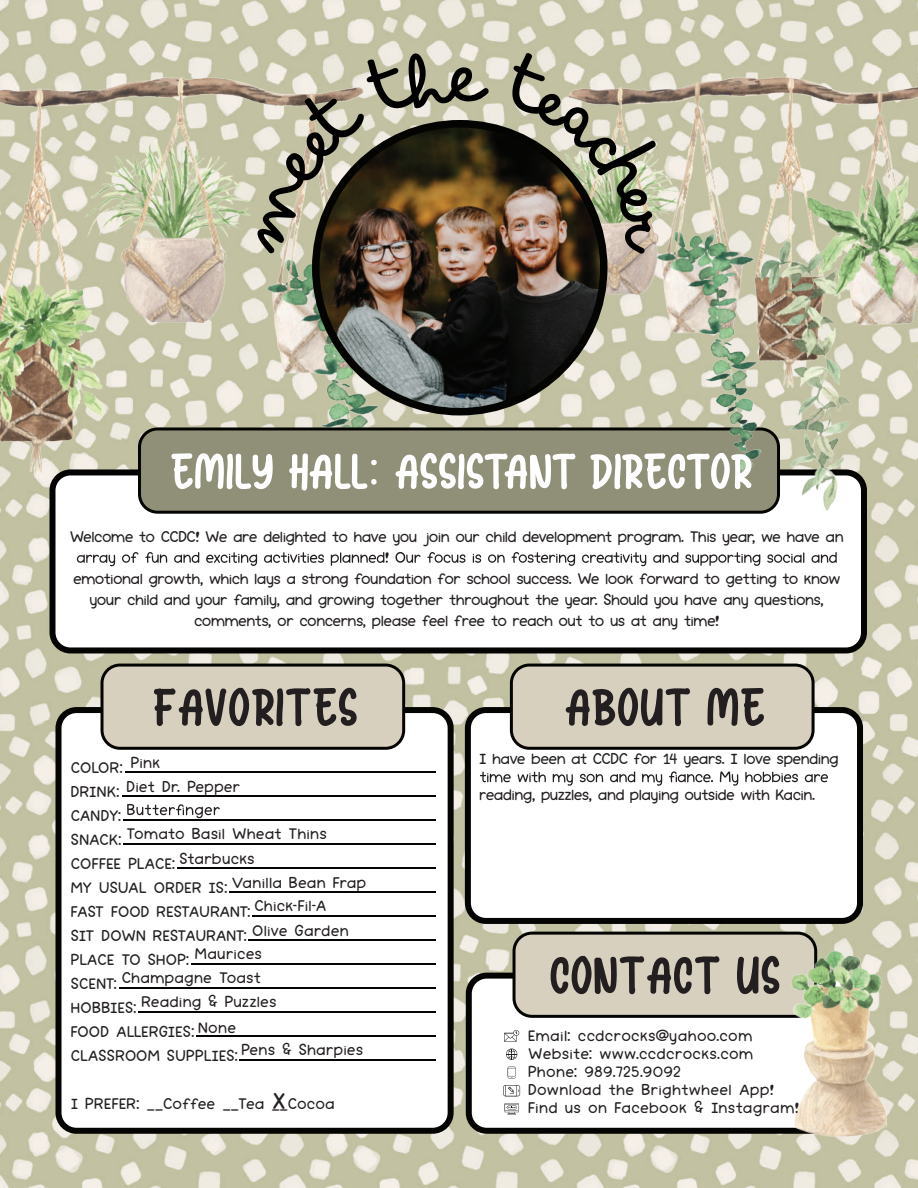
<style>
.page{position:relative;width:918px;height:1188px;background:#fff}
.page>*{position:absolute;margin:0;border:0;box-sizing:border-box;transform-origin:0 0}
.t1{font:78px "Cuty Tubby";color:#231f20}
.t2{font:73.35px "Cuty Tubby";color:#fff}
.t3{font:27.75px "Office Notes Font Lollipop Regular";color:#231f20}
.t4{font:18px/21px "Office Notes Font Lollipop Regular";letter-spacing:.015em;color:#231f20;text-align:center}
.t5{font:18px/24px "Office Notes Font Lollipop Regular";letter-spacing:.04em;color:#231f20}
.t6{font:18px/18px "Office Notes Font Lollipop Regular";letter-spacing:.05em;color:#231f20}
.t7{font:18px/24px "Office Notes Font Lollipop Regular";letter-spacing:.045em;color:#231f20}
</style>
<div class="page">
<img style="left:0;top:0;width:918px;height:1188px">
<img style="left:0;top:71px;width:397px;height:461px">
<div style="left:52px;top:472px;width:812px;height:178px;background:#fff;border-radius:18px"></div>
<div style="left:50px;top:469px;width:817px;height:184px;border:6px solid #040503;border-radius:18px"></div>
<div style="left:140px;top:429px;width:639px;height:83px;background:#908f77;border-radius:18px"></div>
<div style="left:138px;top:427px;width:642px;height:87px;border:3px solid #040503;border-radius:18px"></div>
<div style="left:59px;top:710px;width:392px;height:421px;background:#fff;border-radius:18px"></div>
<div style="left:56px;top:707px;width:398px;height:427px;border:6px solid #040503;border-radius:18px"></div>
<div style="left:469px;top:976px;width:392px;height:155px;background:#fff;border-radius:18px"></div>
<div style="left:466px;top:973px;width:398px;height:161px;border:6px solid #040503;border-radius:18px"></div>
<div style="left:102px;top:665px;width:302px;height:83px;background:#d8d0be;border-radius:18px"></div>
<div style="left:101px;top:664px;width:304px;height:86px;border:3px solid #040503;border-radius:18px"></div>
<div style="left:514px;top:933px;width:302px;height:83px;background:#d8d0be;border-radius:18px"></div>
<div style="left:513px;top:932px;width:304px;height:86px;border:3px solid #040503;border-radius:18px"></div>
<svg style="left:77px;top:552px;width:760px;height:15px"></svg>
<div style="left:468px;top:710px;width:392px;height:211px;background:#fff;border-radius:18px"></div>
<div style="left:465px;top:707px;width:398px;height:217px;border:6px solid #040503;border-radius:18px"></div>
<div style="left:511px;top:665px;width:302px;height:83px;background:#d8d0be;border-radius:18px"></div>
<div style="left:510px;top:664px;width:305px;height:86px;border:3px solid #040503;border-radius:18px"></div>
<img style="left:788px;top:947px;width:102px;height:191px">
<svg style="left:504px;top:1030px;width:15px;height:12px"></svg>
<svg style="left:506px;top:1049px;width:11px;height:11px"></svg>
<svg style="left:508px;top:1067px;width:8px;height:11px"></svg>
<svg style="left:503px;top:1085px;width:17px;height:11px"></svg>
<svg style="left:505px;top:1103px;width:14px;height:12px"></svg>
<img style="left:540px;top:71px;width:378px;height:443px">
<div style="left:312px;top:120px;width:296px;height:295px;border:15px solid #040503;border-radius:50%"></div>
<img style="left:320px;top:127px;width:280px;height:281px;border-radius:140px">
<hr style="left:125px;top:771px;width:311px;height:1px;background:#040503">
<hr style="left:122px;top:795px;width:314px;height:2px;background:#040503">
<hr style="left:124px;top:819px;width:312px;height:2px;background:#040503">
<hr style="left:124px;top:843px;width:312px;height:2px;background:#040503">
<hr style="left:177px;top:867px;width:259px;height:2px;background:#040503">
<hr style="left:229px;top:892px;width:207px;height:1px;background:#040503">
<hr style="left:252px;top:915px;width:184px;height:2px;background:#040503">
<hr style="left:248px;top:939px;width:188px;height:2px;background:#040503">
<hr style="left:119px;top:987px;width:317px;height:1px;background:#040503">
<hr style="left:191px;top:963px;width:245px;height:2px;background:#040503">
<hr style="left:196px;top:1036px;width:240px;height:1px;background:#040503">
<hr style="left:239px;top:1059px;width:197px;height:2px;background:#040503">
<hr style="left:138px;top:1011px;width:298px;height:2px;background:#040503">
<svg style="left:127px;top:804px;width:93px;height:15px"></svg>
<svg style="left:480px;top:771px;width:348px;height:15px"></svg>
<svg style="left:251px;top:48px;width:239px;height:209px;background:#9d937b"></svg>
<img style="left:500px;top:50px;width:174px;height:206px">
<h2 class="t2" style="left:170px;top:421px;width:584px">Emily Hall: Assistant Director</h2>
<p class="t4" style="left:70px;top:526px;width:775px">Welcome to CCDC! We are delighted to have you join our child development program. This year, we have an</p>
<p class="t4" style="left:73px;top:568px;width:768px">emotional growth, which lays a strong foundation for school success. We look forward to getting to know your child and your family, and growing together throughout the year. Should you have any questions, comments, or concerns, please feel free to reach out to us at any time!</p>
<h1 class="t1" style="left:153px;top:653px;width:207px">FAVORITES</h1>
<h1 class="t1" style="left:564px;top:653px;width:202px">ABOUT ME</h1>
<p class="t7" style="left:127px;top:751px;width:115px">Pink<br>Diet Dr. Pepper</p>
<p class="t7" style="left:180px;top:821px;width:148px;line-height:25.3px;text-indent:-53px">Tomato Basil Wheat Thins<br>Starbucks</p>
<p class="t6" style="left:232px;top:874px;width:136px">Vanilla Bean Frap</p>
<p class="t6" style="left:255px;top:898px;width:73px">Chick-Fil-A</p>
<p class="t6" style="left:253px;top:922px;width:97px">Olive Garden</p>
<p class="t6" style="left:195px;top:945px;width:68px">Maurices</p>
<p class="t6" style="left:122px;top:969px;width:140px">Champagne Toast</p>
<p class="t5" style="left:142px;top:990px;width:136px">Reading &amp; Puzzles</p>
<p class="t4" style="left:199px;top:1017px;width:39px">None</p>
<p class="t7" style="left:242px;top:1038px;width:123px">Pens &amp; Sharpies</p>
<h3 class="t3" style="left:273px;top:1087px;width:14px">X</h3>
<p class="t5" style="left:71px;top:756px;width:181px">COLOR:<br>DRINK:<br>CANDY:<br>SNACK:<br>COFFEE PLACE:<br>MY USUAL ORDER IS:<br>FAST FOOD RESTAURANT:<br>SIT DOWN RESTAURANT:<br>PLACE TO SHOP:<br>SCENT:<br>HOBBIES:<br>FOOD ALLERGIES:<br>CLASSROOM SUPPLIES:</p>
<p class="t5" style="left:71px;top:1092px;width:265px">I PREFER: __Coffee __Tea __Cocoa</p>
<p class="t4" style="left:480px;top:741px;width:360px;line-height:36px;text-align:left">I have been at CCDC for 14 years. I love spending reading, puzzles, and playing outside with Kacin.</p>
<h1 class="t1" style="left:549px;top:921px;width:233px">CONTACT US</h1>
<p class="t6" style="left:529px;top:1027px;width:272px">Email: ccdcrocks@yahoo.com<br>Website: www.ccdcrocks.com<br>Phone: 989.725.9092<br>Download the Brightwheel App!<br>Find us on Facebook &amp; Instagram!</p>
</div>
